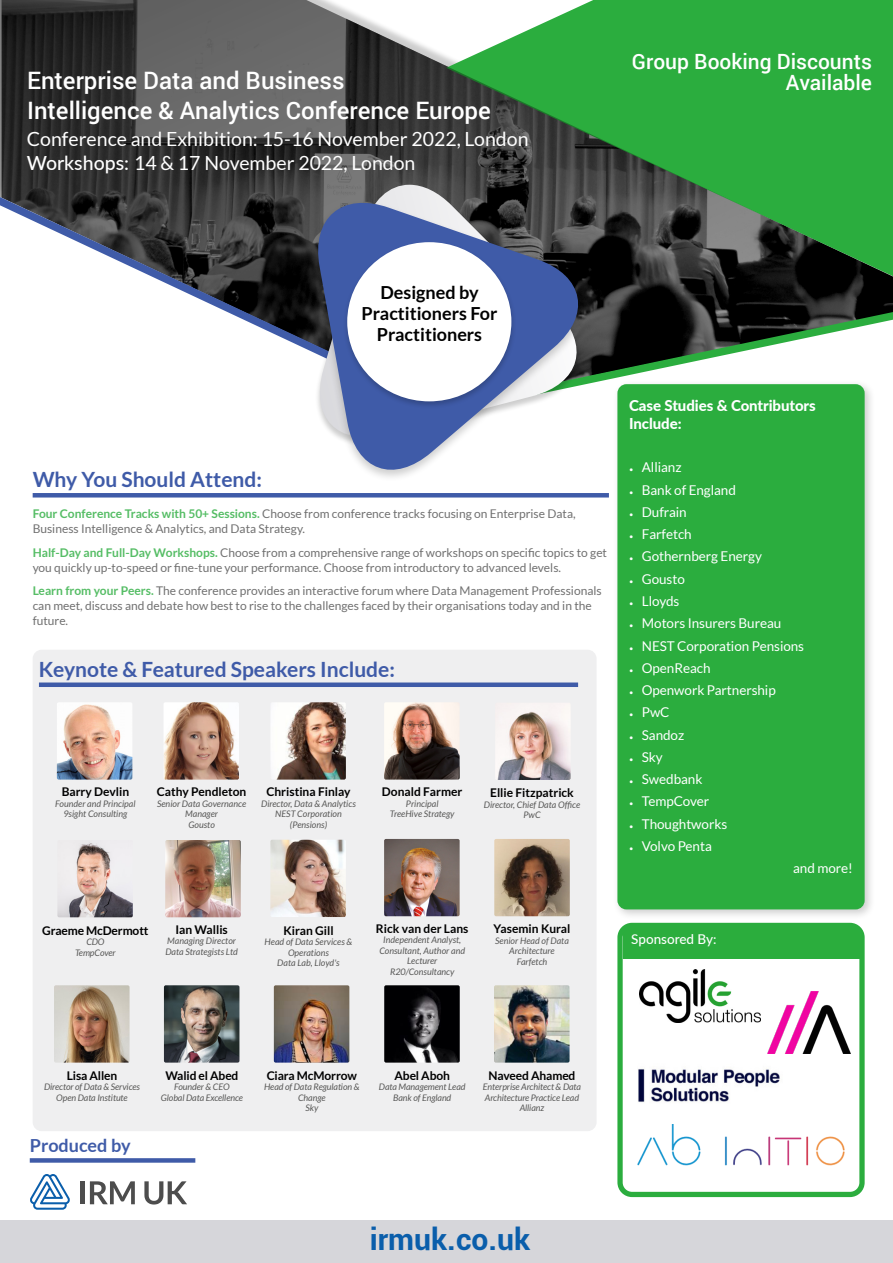
<style>
.page{position:relative;width:893px;height:1263px;background:#fff}
.page>*{position:absolute;margin:0;border:0;box-sizing:border-box;transform-origin:0 0}
.t1{font:700 30px "Roboto";color:#0a5eab}
.t2{font:500 24px/30px "Roboto";color:#fff}
.t3{font:700 21px "Lato";color:#3f5ba8}
.t4{font:500 21px/21px "Roboto";color:#fff;text-align:right}
.t5{font:19.5px/23.5px "Lato";color:#fff}
.t6{font:700 18px/21px "Lato";color:#000;text-align:center}
.t7{font:700 18px "Lato";color:#3f5ba8}
.t8{font:800 15px/17.2px "Lato";letter-spacing:-.005em;color:#fff}
.t9{font:13.5px "Lato";letter-spacing:-.005em;color:#fff}
.t10{font:500 13.5px "Lato";color:#fff}
.t11{font:12px/15px "Lato";color:#707070}
.t12{font:700 12px "Lato";color:#000}
.t13{font:italic 9px/10.5px "Lato";color:#575756;text-align:center}
.s1{font-weight:500}
.s2{font-weight:700;color:#55bd65}
.s3{font-size:7.5px}
</style>
<div class="page">
<div style="left:623px;top:928px;width:236px;height:30px;background:#2bad3d"></div>
<div style="left:617px;top:923px;width:248px;height:274px;border:5px solid #2bad3e;border-radius:12px"></div>
<svg style="left:30px;top:1174px;width:40px;height:36px"></svg>
<hr style="left:81px;top:1181px;width:4px;height:23px;background:#4d4d4d">
<svg style="left:90px;top:1181px;width:45px;height:23px"></svg>
<svg style="left:144px;top:1181px;width:43px;height:23px"></svg>
<div style="left:30px;top:1158px;width:165px;height:5px;background:#3f5ba8"></div>
<div style="left:612px;top:379px;width:264px;height:542px;background:#000;opacity:.2"></div>
<div style="left:617px;top:384px;width:248px;height:525px;background:#2bad3e;border-radius:9px"></div>
<svg style="left:0;top:0;width:892px;height:300px;background:#406e47"></svg>
<svg style="left:0;top:190px;width:310px;height:161px"></svg>
<svg style="left:592px;top:300px;width:301px;height:119px"></svg>
<svg style="left:310px;top:185px;width:281px;height:14px;background:#585859"></svg>
<svg style="left:311px;top:191px;width:281px;height:287px"></svg>
<div style="left:342px;top:240px;width:174px;height:169px;background:#000;opacity:.2"></div>
<div style="left:347px;top:242px;width:164px;height:159px;background:#fff;border-radius:50%"></div>
<div style="left:0;top:1221px;width:893px;height:42px;background:#d6d6da"></div>
<div style="left:33px;top:650px;width:564px;height:481px;background:#efeff0;border-radius:9px"></div>
<img style="left:164px;top:702px;width:75px;height:78px">
<img style="left:57px;top:703px;width:75px;height:77px">
<div style="left:39px;top:682px;width:539px;height:5px;background:#3f5ba8"></div>
<hr style="left:33px;top:493px;width:576px;height:4px;background:#3f5ba8">
<img style="left:639px;top:970px;width:121px;height:52px">
<img style="left:495px;top:703px;width:76px;height:77px">
<img style="left:57px;top:842px;width:76px;height:75px">
<img style="left:384px;top:839px;width:76px;height:77px">
<img style="left:165px;top:840px;width:76px;height:77px">
<img style="left:494px;top:839px;width:76px;height:77px">
<img style="left:271px;top:702px;width:75px;height:78px">
<img style="left:384px;top:702px;width:76px;height:78px">
<img style="left:270px;top:840px;width:76px;height:77px">
<img style="left:637px;top:1125px;width:208px;height:41px">
<img style="left:54px;top:985px;width:76px;height:77px">
<img style="left:164px;top:985px;width:75px;height:77px">
<img style="left:274px;top:985px;width:75px;height:77px">
<img style="left:384px;top:985px;width:76px;height:77px">
<img style="left:494px;top:985px;width:75px;height:77px">
<img style="left:767px;top:992px;width:84px;height:61px">
<img style="left:638px;top:1069px;width:142px;height:33px">
<h2 class="t2" style="left:27px;top:65px;width:465px">Enterprise Data and Business<br>Intelligence &amp; Analytics Conference Europe</h2>
<h3 class="t5" style="left:27px;top:127px;width:503px">Conference and Exhibition: 15-16 November 2022, London<br><span class="s1">Workshops:</span> 14 &amp; 17 November 2022, London</h3>
<h3 class="t4" style="left:632px;top:50px;width:242px">Group Booking Discounts<br>Available</h3>
<h3 class="t6" style="left:362px;top:282px;width:137px">Designed by<br>Practitioners For<br>Practitioners</h3>
<h3 class="t3" style="left:33px;top:468px;width:231px">Why You Should Attend:</h3>
<h3 class="t11" style="left:33px;top:506px;width:544px"><span class="s2">Four Conference Tracks with 50+ Sessions.</span> Choose from conference tracks focusing on Enterprise Data,<br>Business Intelligence &amp; Analytics, and Data Strategy.</h3>
<h3 class="t11" style="left:33px;top:545px;width:576px"><span class="s2">Half-Day and Full-Day Workshops.</span> Choose from a comprehensive range of workshops on specific topics to get you quickly up-to-speed or fine-tune your performance. Choose from introductory to advanced levels.</h3>
<h3 class="t11" style="left:33px;top:583px;width:571px"><span class="s2">Learn from your Peers.</span> The conference provides an interactive forum where Data Management Professionals can meet, discuss and debate how best to rise to the challenges faced by their organisations today and in the future.</h3>
<h3 class="t3" style="left:39px;top:657px;width:358px">Keynote &amp; Featured Speakers Include:</h3>
<h3 class="t12" style="left:62px;top:785px;width:69px">Barry Devlin</h3>
<p class="t13" style="left:55px;top:798px;width:82px">Founder and Principal<br>9sight Consulting</p>
<h3 class="t12" style="left:157px;top:785px;width:91px">Cathy Pendleton</h3>
<p class="t13" style="left:157px;top:798px;width:91px">Senior Data Governance<br>Manager<br>Gousto</p>
<h3 class="t12" style="left:266px;top:785px;width:86px">Christina Finlay</h3>
<p class="t13" style="left:261px;top:798px;width:96px">Director, Data &amp; Analytics<br>NEST Corporation (Pensions)</p>
<h3 class="t12" style="left:382px;top:785px;width:82px">Donald Farmer</h3>
<p class="t13" style="left:390px;top:798px;width:66px">Principal<br>TreeHive Strategy</p>
<h3 class="t12" style="left:490px;top:786px;width:85px">Ellie Fitzpatrick</h3>
<p class="t13" style="left:484px;top:799px;width:98px">Director, Chief Data Office<br>PwC</p>
<h3 class="t12" style="left:42px;top:923px;width:108px">Graeme McDermott</h3>
<p class="t13" style="left:75px;top:937px;width:42px">CDO<br>TempCover</p>
<h3 class="t12" style="left:175px;top:922px;width:54px">Ian Wallis</h3>
<p class="t13" style="left:165px;top:936px;width:74px;text-align:left">Managing Director<br>Data Strategists Ltd</p>
<h3 class="t12" style="left:283px;top:923px;width:52px">Kiran Gill</h3>
<p class="t13" style="left:265px;top:937px;width:89px">Head of Data Services &amp;<br>Operations<br>Data Lab, Lloyd's</p>
<h3 class="t12" style="left:376px;top:921px;width:94px">Rick van der Lans</h3>
<p class="t13" style="left:379px;top:935px;width:87px">Independent Analyst,<br>Consultant, Author and<br>Lecturer<br>R20/Consultancy</p>
<h3 class="t12" style="left:494px;top:922px;width:78px">Yasemin Kural</h3>
<p class="t13" style="left:495px;top:935px;width:75px">Senior Head of Data<br>Architecture<br>Farfetch</p>
<h3 class="t8" style="left:629px;top:397px;width:188px">Case Studies &amp; Contributors<br>Include:</h3>
<h3 class="t9" style="left:629px;top:460px;width:54px"><span class="s3">•</span> Allianz</h3>
<h3 class="t9" style="left:629px;top:482px;width:108px"><span class="s3">•</span> Bank of England</h3>
<h3 class="t9" style="left:629px;top:505px;width:59px"><span class="s3">•</span> Dufrain</h3>
<h3 class="t9" style="left:629px;top:527px;width:64px"><span class="s3">•</span> Farfetch</h3>
<h3 class="t9" style="left:629px;top:549px;width:134px"><span class="s3">•</span> Gothernberg Energy</h3>
<h3 class="t9" style="left:629px;top:571px;width:57px"><span class="s3">•</span> Gousto</h3>
<h3 class="t9" style="left:629px;top:594px;width:52px"><span class="s3">•</span> Lloyds</h3>
<h3 class="t9" style="left:629px;top:616px;width:154px"><span class="s3">•</span> Motors Insurers Bureau</h3>
<h3 class="t9" style="left:629px;top:638px;width:177px"><span class="s3">•</span> NEST Corporation Pensions</h3>
<h3 class="t9" style="left:629px;top:660px;width:83px"><span class="s3">•</span> OpenReach</h3>
<h3 class="t9" style="left:629px;top:683px;width:148px"><span class="s3">•</span> Openwork Partnership</h3>
<h3 class="t9" style="left:629px;top:705px;width:42px"><span class="s3">•</span> PwC</h3>
<h3 class="t9" style="left:629px;top:727px;width:57px"><span class="s3">•</span> Sandoz</h3>
<h3 class="t9" style="left:629px;top:749px;width:35px"><span class="s3">•</span> Sky</h3>
<h3 class="t9" style="left:629px;top:772px;width:75px"><span class="s3">•</span> Swedbank</h3>
<h3 class="t9" style="left:629px;top:794px;width:82px"><span class="s3">•</span> TempCover</h3>
<h3 class="t9" style="left:629px;top:816px;width:100px"><span class="s3">•</span> Thoughtworks</h3>
<h3 class="t9" style="left:629px;top:838px;width:84px"><span class="s3">•</span> Volvo Penta</h3>
<h3 class="t9" style="left:793px;top:861px;width:61px">and more!</h3>
<h3 class="t10" style="left:631px;top:930px;width:87px">Sponsored By:</h3>
<h3 class="t12" style="left:67px;top:1069px;width:52px">Lisa Allen</h3>
<p class="t13" style="left:44px;top:1082px;width:97px">Director of Data &amp; Services<br>Open Data Institute</p>
<h3 class="t7" style="left:30px;top:1135px;width:102px">Produced by</h3>
<h3 class="t12" style="left:165px;top:1069px;width:75px">Walid el Abed</h3>
<p class="t13" style="left:161px;top:1082px;width:84px">Founder &amp; CEO<br>Global Data Excellence</p>
<h3 class="t12" style="left:267px;top:1069px;width:92px">Ciara McMorrow</h3>
<p class="t13" style="left:264px;top:1082px;width:97px">Head of Data Regulation &amp;<br>Change<br>Sky</p>
<h3 class="t12" style="left:395px;top:1069px;width:57px">Abel Aboh</h3>
<p class="t13" style="left:379px;top:1082px;width:88px">Data Management Lead<br>Bank of England</p>
<h3 class="t12" style="left:489px;top:1069px;width:88px">Naveed Ahamed</h3>
<p class="t13" style="left:483px;top:1082px;width:100px">Enterprise Architect &amp; Data<br>Architecture Practice Lead<br>Allianz</p>
<h1 class="t1" style="left:370px;top:1218px;width:162px">irmuk.co.uk</h1>
</div>
